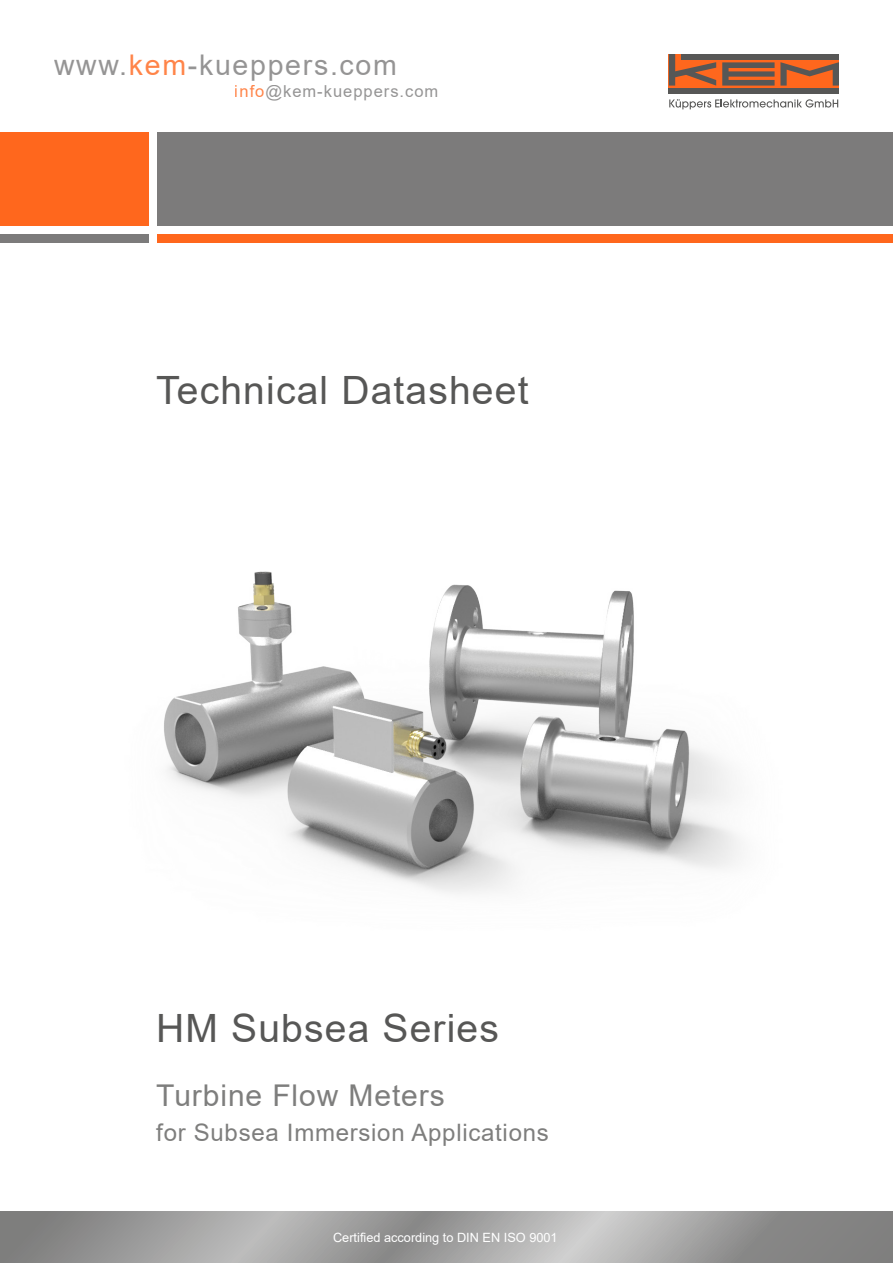
<style>
.page{position:relative;width:893px;height:1263px;background:#fff}
.page>*{position:absolute;margin:0;border:0;box-sizing:border-box;transform-origin:0 0}
.t1{font:39px "Arial";letter-spacing:.03em;color:#575756}
.t2{font:30px "Arial";letter-spacing:.03em;color:#7e7e7d}
.t3{font:28.5px "Arial";letter-spacing:.06em;color:#7c7b7b}
.t4{font:24px "Arial";letter-spacing:.03em;color:#7e7e7d}
.t5{font:16.5px "Arial";letter-spacing:.06em;color:#7c7b7b}
.t6{font:12.75px "Arial";color:#fff}
.s1{color:#ff671d}
</style>
<div class="page">
<svg style="left:0;top:1212px;width:893px;height:51px;background:#9e9e9e"></svg>
<div style="left:0;top:132px;width:149px;height:93px;background:#ff671d"></div>
<div style="left:157px;top:132px;width:736px;height:93px;background:#7c7b7b"></div>
<div style="left:0;top:234px;width:149px;height:8px;background:#7c7b7b"></div>
<div style="left:157px;top:234px;width:736px;height:8px;background:#ff671d"></div>
<div style="left:669px;top:54px;width:170px;height:40px;background:#ff671d"></div>
<div style="left:682px;top:54px;width:157px;height:6px;background:#575756"></div>
<div style="left:669px;top:88px;width:170px;height:6px;background:#575756"></div>
<svg style="left:722px;top:62px;width:117px;height:24px"></svg>
<svg style="left:669px;top:54px;width:47px;height:32px"></svg>
<svg style="left:669px;top:99px;width:169px;height:10px"></svg>
<img style="left:164px;top:571px;width:577px;height:323px">
<h3 class="t3" style="left:54px;top:45px;width:344px">www.<span class="s1">kem</span>-kueppers.com</h3>
<p class="t5" style="left:235px;top:80px;width:205px"><span class="s1">info</span>@kem-kueppers.com</p>
<h1 class="t1" style="left:156px;top:363px;width:374px">Technical Datasheet</h1>
<h1 class="t1" style="left:156px;top:1002px;width:344px">HM Subsea Series</h1>
<h2 class="t2" style="left:156px;top:1075px;width:290px">Turbine Flow Meters</h2>
<h3 class="t4" style="left:156px;top:1116px;width:394px">for Subsea Immersion Applications</h3>
<p class="t6" style="left:333px;top:1228px;width:226px">Certified according to DIN EN ISO 9001</p>
</div>
